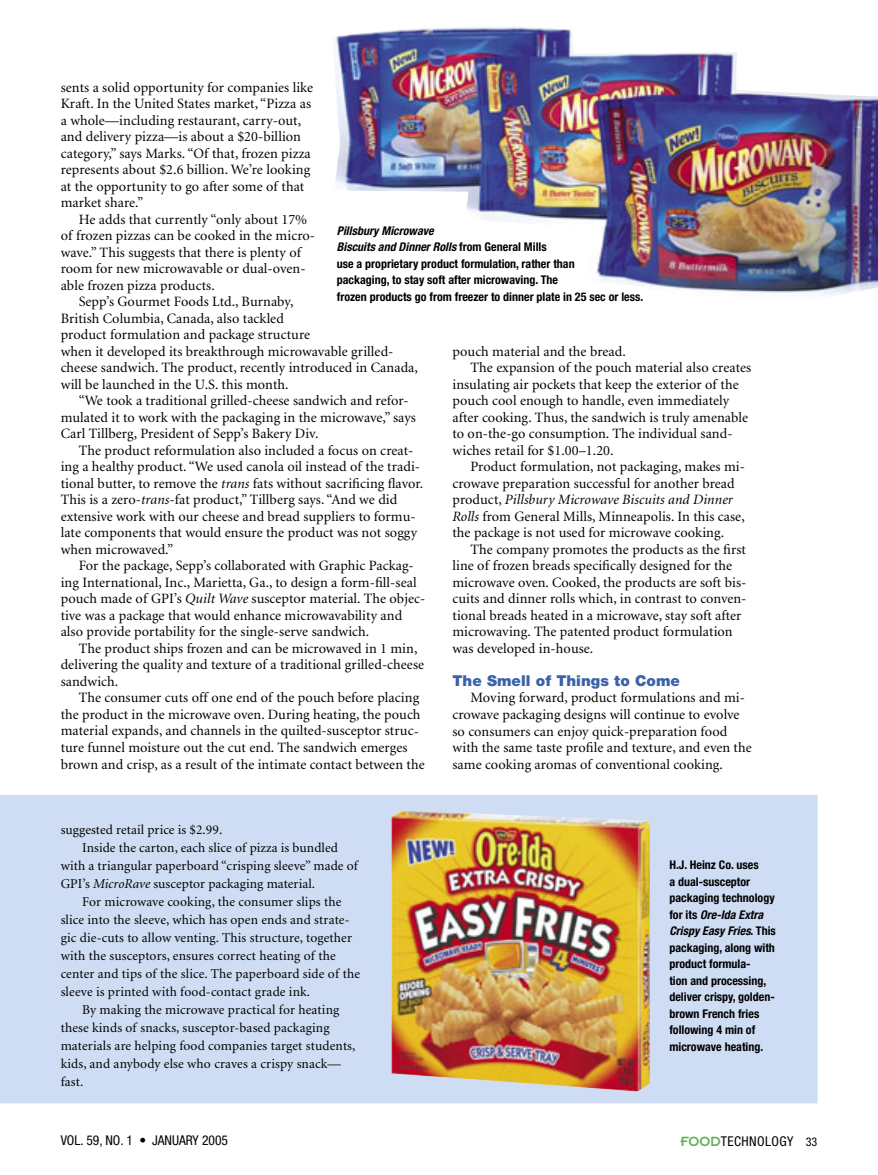
<style>
.page{position:relative;width:878px;height:1175px;background:#fff}
.page>*{position:absolute;margin:0;border:0;box-sizing:border-box;transform-origin:0 0}
.t1{font:900 15px "Helvetica Neue";letter-spacing:.005em;color:#3c62a9}
.t2{font:14.25px/16.5px "Minion";letter-spacing:.005em;color:#000}
.t3{font:italic 14.25px "Minion";letter-spacing:.005em;color:#000}
.t4{font:13.5px "Minion";letter-spacing:.01em;color:#000}
.t5{font:condensed 13.5px "Helvetica Neue";color:#000}
.t6{font:condensed 13.5px "Helvetica Neue";letter-spacing:.03em;color:#000}
.t7{font:700 condensed 12px/16.5px "Helvetica Neue";color:#000}
.s1{font-style:italic}
.s2{font-style:normal}
.s3{font-family:"Insignia";font-stretch:normal;font-size:14.7px;color:#62af54}
.s4{font-size:12px}
</style>
<div class="page">
<div style="left:0;top:795px;width:817px;height:308px;background:#ceddf3"></div>
<img style="left:391px;top:810px;width:258px;height:281px">
<img style="left:333px;top:27px;width:545px;height:269px">
<p class="t2" style="left:61px;top:79px;width:254px">sents a solid opportunity for companies like Kraft. In the United States market, “Pizza as a whole—including restaurant, carry-out, and delivery pizza—is about a $20-billion category,” says Marks. “Of that, frozen pizza represents about $2.6 billion. We’re looking at the opportunity to go after some of that market share.”</p>
<p class="t2" style="left:79px;top:211px;width:230px">He adds that currently “only about 17%</p>
<p class="t2" style="left:61px;top:228px;width:256px">of frozen pizzas can be cooked in the micro-</p>
<p class="t2" style="left:61px;top:244px;width:242px">wave.” This suggests that there is plenty of</p>
<p class="t2" style="left:61px;top:261px;width:246px">room for new microwavable or dual-oven-</p>
<p class="t2" style="left:61px;top:277px;width:156px">able frozen pizza products.</p>
<p class="t2" style="left:79px;top:294px;width:216px">Sepp’s Gourmet Foods Ltd., Burnaby,</p>
<p class="t2" style="left:61px;top:310px;width:225px">British Columbia, Canada, also tackled</p>
<p class="t2" style="left:61px;top:327px;width:251px">product formulation and package structure</p>
<p class="t2" style="left:61px;top:343px;width:334px">when it developed its breakthrough microwavable grilled-</p>
<p class="t2" style="left:61px;top:360px;width:359px">cheese sandwich. The product, recently introduced in Canada,</p>
<p class="t2" style="left:61px;top:376px;width:229px">will be launched in the U.S. this month.</p>
<p class="t2" style="left:79px;top:393px;width:331px">“We took a traditional grilled-cheese sandwich and refor-</p>
<p class="t2" style="left:61px;top:409px;width:356px">mulated it to work with the packaging in the microwave,” says</p>
<p class="t2" style="left:61px;top:426px;width:259px">Carl Tillberg, President of Sepp’s Bakery Div.</p>
<p class="t2" style="left:79px;top:442px;width:336px">The product reformulation also included a focus on creat-</p>
<p class="t2" style="left:61px;top:459px;width:361px">ing a healthy product. “We used canola oil instead of the tradi-</p>
<p class="t2" style="left:61px;top:475px;width:364px">tional butter, to remove the <span class="s1">trans</span> fats without sacrificing flavor.</p>
<p class="t2" style="left:61px;top:492px;width:338px">This is a zero-<span class="s1">trans</span>-fat product,” Tillberg says. “And we did</p>
<p class="t2" style="left:61px;top:508px;width:356px">extensive work with our cheese and bread suppliers to formu-</p>
<p class="t2" style="left:61px;top:525px;width:358px">late components that would ensure the product was not soggy</p>
<p class="t2" style="left:61px;top:541px;width:114px">when microwaved.”</p>
<p class="t2" style="left:79px;top:558px;width:336px">For the package, Sepp’s collaborated with Graphic Packag-</p>
<p class="t2" style="left:61px;top:574px;width:357px">ing International, Inc., Marietta, Ga., to design a form-fill-seal</p>
<p class="t2" style="left:61px;top:591px;width:366px">pouch made of GPI’s <span class="s1">Quilt Wave</span> susceptor material. The objec-</p>
<p class="t2" style="left:61px;top:607px;width:343px">tive was a package that would enhance microwavability and</p>
<p class="t2" style="left:61px;top:624px;width:310px">also provide portability for the single-serve sandwich.</p>
<p class="t2" style="left:79px;top:640px;width:340px">The product ships frozen and can be microwaved in 1 min,</p>
<p class="t2" style="left:61px;top:657px;width:365px">delivering the quality and texture of a traditional grilled-cheese</p>
<p class="t2" style="left:61px;top:673px;width:59px">sandwich.</p>
<p class="t2" style="left:79px;top:690px;width:342px">The consumer cuts off one end of the pouch before placing</p>
<p class="t2" style="left:61px;top:706px;width:361px">the product in the microwave oven. During heating, the pouch</p>
<p class="t2" style="left:61px;top:723px;width:359px">material expands, and channels in the quilted-susceptor struc-</p>
<p class="t2" style="left:61px;top:739px;width:348px">ture funnel moisture out the cut end. The sandwich emerges</p>
<p class="t2" style="left:61px;top:756px;width:365px">brown and crisp, as a result of the intimate contact between the</p>
<p class="t7" style="left:337px;top:222px;width:308px"><span class="s1">Pillsbury Microwave<br>Biscuits and Dinner Rolls</span> from General Mills<br>use a proprietary product formulation, rather than<br>packaging, to stay soft after microwaving. The<br>frozen products go from freezer to dinner plate in 25 sec or less.</p>
<p class="t2" style="left:452px;top:343px;width:175px">pouch material and the bread.</p>
<p class="t2" style="left:470px;top:360px;width:282px">The expansion of the pouch material also creates</p>
<p class="t2" style="left:452px;top:376px;width:288px">insulating air pockets that keep the exterior of the</p>
<p class="t2" style="left:452px;top:393px;width:278px">pouch cool enough to handle, even immediately</p>
<p class="t2" style="left:452px;top:409px;width:297px">after cooking. Thus, the sandwich is truly amenable</p>
<p class="t2" style="left:452px;top:426px;width:281px">to on-the-go consumption. The individual sand-</p>
<p class="t2" style="left:452px;top:442px;width:163px">wiches retail for $1.00–1.20.</p>
<p class="t2" style="left:470px;top:459px;width:276px">Product formulation, not packaging, makes mi-</p>
<p class="t2" style="left:452px;top:475px;width:284px">crowave preparation successful for another bread</p>
<p class="t3" style="left:452px;top:493px;width:282px"><span class="s2">product,</span> Pillsbury Microwave Biscuits and Dinner</p>
<p class="t2" style="left:452px;top:508px;width:294px"><span class="s1">Rolls</span> from General Mills, Minneapolis. In this case,</p>
<p class="t2" style="left:452px;top:525px;width:273px">the package is not used for microwave cooking.</p>
<p class="t2" style="left:470px;top:541px;width:277px">The company promotes the products as the first</p>
<p class="t2" style="left:452px;top:558px;width:281px">line of frozen breads specifically designed for the</p>
<p class="t2" style="left:452px;top:574px;width:295px">microwave oven. Cooked, the products are soft bis-</p>
<p class="t2" style="left:452px;top:591px;width:295px">cuits and dinner rolls which, in contrast to conven-</p>
<p class="t2" style="left:452px;top:607px;width:290px">tional breads heated in a microwave, stay soft after</p>
<p class="t2" style="left:452px;top:624px;width:282px">microwaving. The patented product formulation</p>
<p class="t2" style="left:452px;top:640px;width:142px">was developed in-house.</p>
<p class="t1" style="left:452px;top:671px;width:229px">The Smell of Things to Come</p>
<p class="t2" style="left:452px;top:690px;width:301px;text-indent:18px">Moving forward, product formulations and mi&shy;crowave packaging designs will continue to evolve so consumers can enjoy quick-preparation food with the same taste profile and texture, and even the same cooking aromas of conventional cooking.</p>
<p class="t4" style="left:61px;top:822px;width:163px">suggested retail price is $2.99.</p>
<p class="t4" style="left:82px;top:840px;width:257px">Inside the carton, each slice of pizza is bundled</p>
<p class="t4" style="left:61px;top:858px;width:298px">with a triangular paperboard “crisping sleeve” made of</p>
<p class="t4" style="left:61px;top:876px;width:256px">GPI’s <span class="s1">MicroRave</span> susceptor packaging material.</p>
<p class="t4" style="left:82px;top:894px;width:260px">For microwave cooking, the consumer slips the</p>
<p class="t4" style="left:61px;top:912px;width:290px">slice into the sleeve, which has open ends and strate-</p>
<p class="t4" style="left:61px;top:930px;width:293px">gic die-cuts to allow venting. This structure, together</p>
<p class="t4" style="left:61px;top:948px;width:277px">with the susceptors, ensures correct heating of the</p>
<p class="t4" style="left:61px;top:966px;width:301px">center and tips of the slice. The paperboard side of the</p>
<p class="t4" style="left:61px;top:984px;width:251px">sleeve is printed with food-contact grade ink.</p>
<p class="t4" style="left:82px;top:1002px;width:258px">By making the microwave practical for heating</p>
<p class="t4" style="left:61px;top:1020px;width:270px">these kinds of snacks, susceptor-based packaging</p>
<p class="t4" style="left:61px;top:1038px;width:296px">materials are helping food companies target students,</p>
<p class="t4" style="left:61px;top:1056px;width:282px">kids, and anybody else who craves a crispy snack—</p>
<p class="t4" style="left:61px;top:1074px;width:24px">fast.</p>
<p class="t7" style="left:669px;top:856px;width:108px">H.J. Heinz Co. uses<br>a dual-susceptor packaging technology for its <span class="s1">Ore-Ida Extra<br>Crispy Easy Fries</span>. This packaging, along with product formula-<br>tion and processing, deliver crispy, golden&shy;brown French fries following 4 min of microwave heating.</p>
<p class="t5" style="left:61px;top:1132px;width:169px">VOL. 59, NO. 1 • JANUARY 2005</p>
<p class="t6" style="left:680px;top:1133px;width:138px"><span class="s3">FOOD</span>TECHNOLOGY <span class="s4">33</span></p>
</div>
